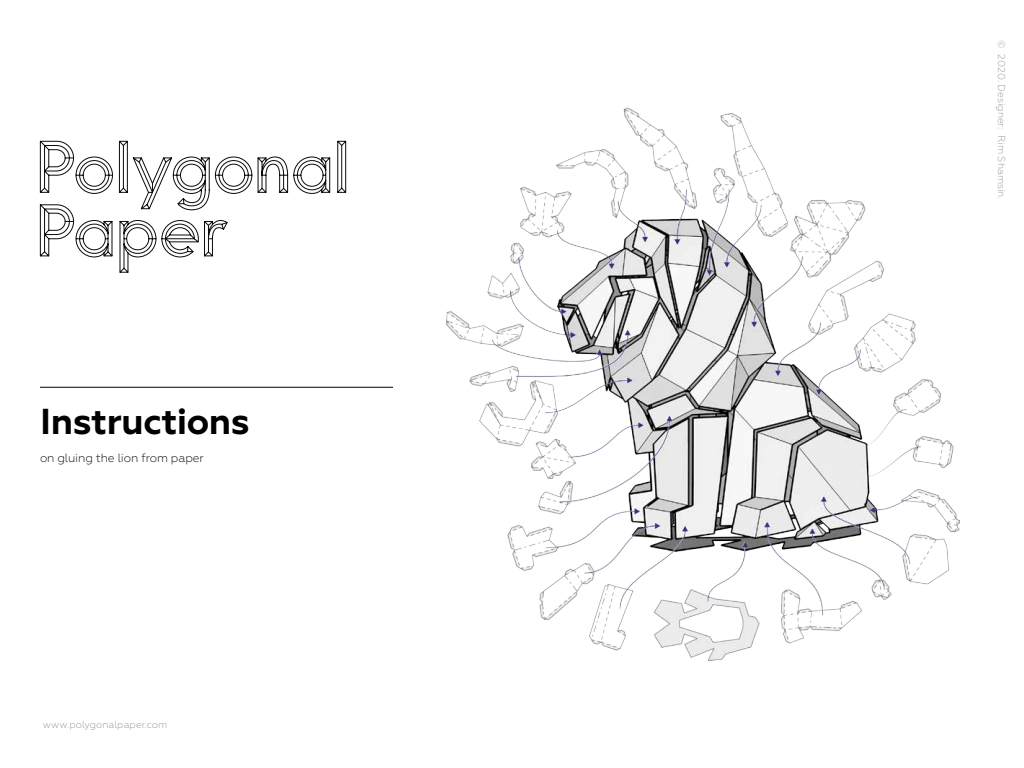
<style>
.page{position:relative;width:1024px;height:768px;background:#fff}
.page>*{position:absolute;margin:0;border:0;box-sizing:border-box;transform-origin:0 0}
.t1{font:700 36px "Geometria";letter-spacing:-.01em;color:#000}
.t2{font:300 12px "Geometria";letter-spacing:-.01em;color:#000}
.t3{font:300 10px "Geometria";letter-spacing:.005em;color:#939598}
</style>
<div class="page">
<svg style="left:39px;top:140px;width:308px;height:133px"></svg>
<hr style="left:40px;top:387px;width:353px;height:1px;background:#000">
<img style="left:447px;top:108px;width:513px;height:552px">
<h1 class="t1" style="left:40px;top:400px;width:211px">Instructions</h1>
<p class="t2" style="left:40px;top:451px;width:165px">on gluing the lion from paper</p>
<p class="t3" style="left:43px;top:719px;width:126px">www.polygonalpaper.com</p>
<p class="t3" style="left:1008px;top:40px;width:10px;rotate:90deg">©</p>
<p class="t3" style="left:1008px;top:54px;width:77px;rotate:90deg">2020. Designer:</p>
<p class="t3" style="left:1008px;top:135px;width:66px;rotate:90deg">Rim Shamsin.</p>
</div>
